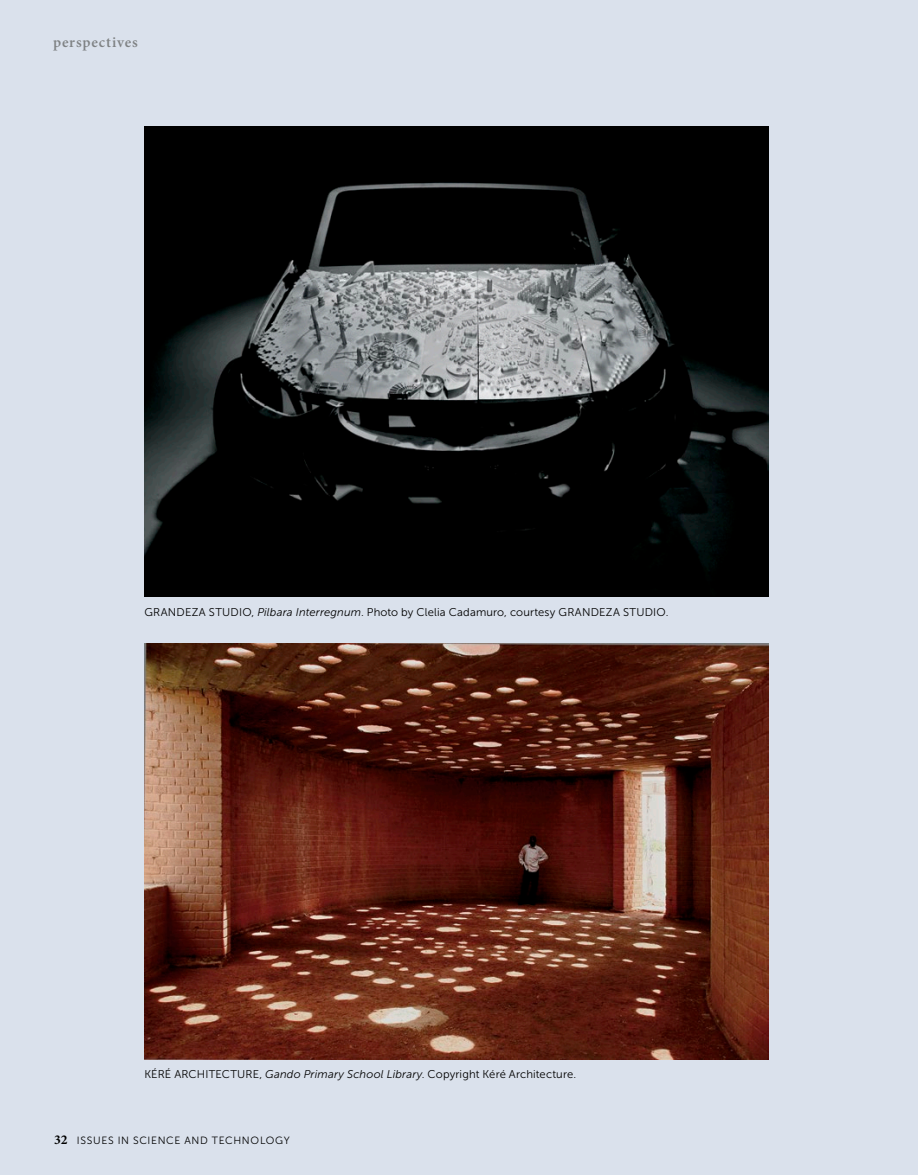
<style>
.page{position:relative;width:918px;height:1175px;background:#fff}
.page>*{position:absolute;margin:0;border:0;box-sizing:border-box;transform-origin:0 0}
.t1{font:600 15px "Minion Pro";letter-spacing:.055em;color:#7f8284}
.t2{font:11.25px "Museo Sans 300";letter-spacing:.015em;color:#000}
.t3{font:10.5px "Museo Sans 300";letter-spacing:.065em;color:#000}
.s1{font-style:italic}
.s2{font-family:"Minion Pro";font-weight:700;font-size:13.5px}
</style>
<div class="page">
<div style="left:0;top:0;width:918px;height:1174px;background:#dae1ec"></div>
<img style="left:144px;top:126px;width:624px;height:471px">
<img style="left:144px;top:643px;width:624px;height:416px">
<h1 class="t1" style="left:53px;top:32px;width:86px">perspectives</h1>
<p class="t2" style="left:144px;top:606px;width:526px">GRANDEZA STUDIO, <span class="s1">Pilbara Interregnum</span>. Photo by Clelia Cadamuro, courtesy GRANDEZA STUDIO.</p>
<p class="t2" style="left:144px;top:1067px;width:433px">KÉRÉ ARCHITECTURE, <span class="s1">Gando Primary School Library</span>. Copyright Kéré Architecture.</p>
<p class="t3" style="left:54px;top:1135px;width:237px"><span class="s2">32</span> ISSUES IN SCIENCE AND TECHNOLOGY</p>
</div>
